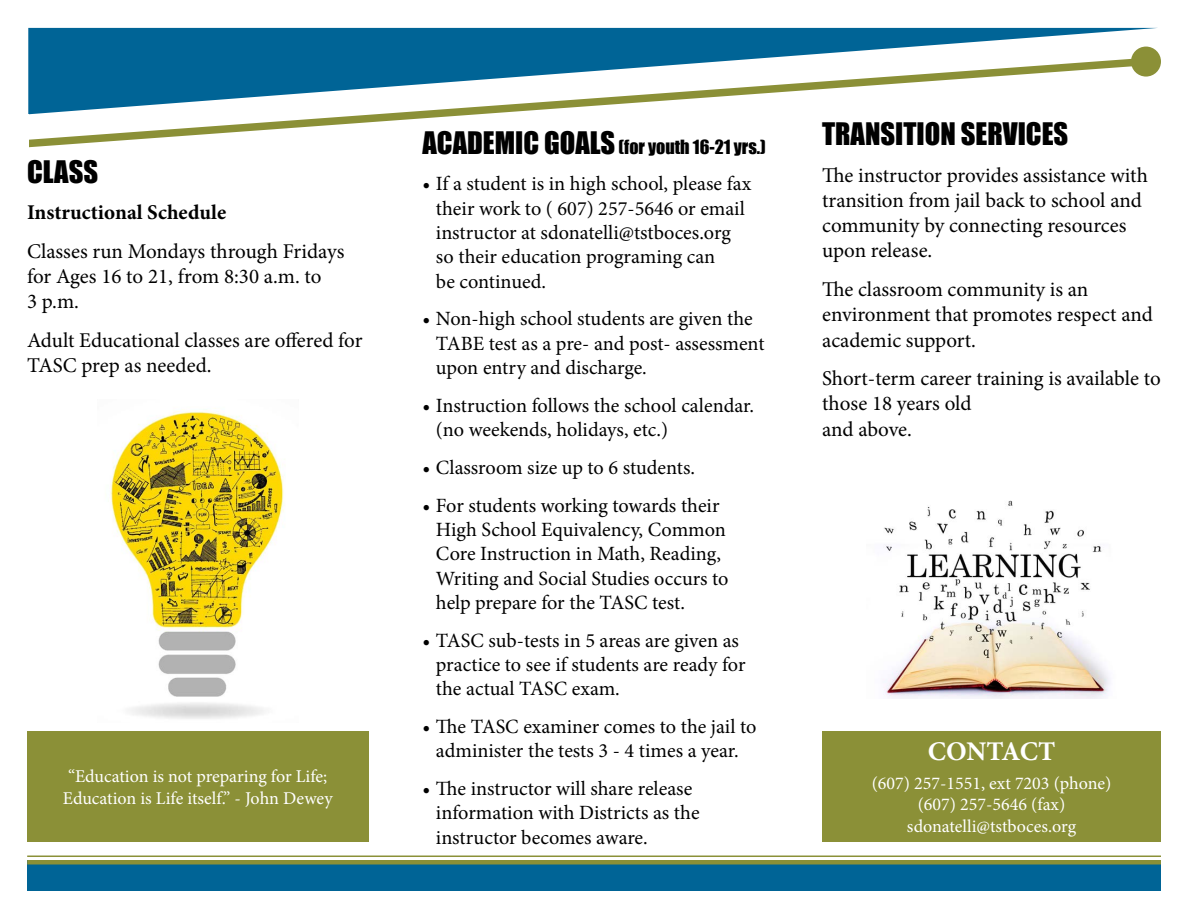
<style>
.page{position:relative;width:1188px;height:918px;background:#fff}
.page>*{position:absolute;margin:0;border:0;box-sizing:border-box;transform-origin:0 0}
.t1{font:28.5px "Impact";color:#000}
.t2{font:700 27px "Minion Pro";letter-spacing:-.005em;color:#fff}
.t3{font:21px/25.2px "Minion Pro";letter-spacing:-.005em;color:#000}
.t4{font:700 21px "Minion Pro";color:#000}
.t5{font:20.25px/24.3px "Minion Pro";color:#000}
.t6{font:18px/21.6px "Minion Pro";color:#fff}
.t7{font:18px "Impact";color:#000}
.s1{font-size:28.5px}
</style>
<div class="page">
<div style="left:27px;top:861px;width:1134px;height:30px;background:#006496"></div>
<hr style="left:27px;top:856px;width:1134px;height:1px;background:#8b9037">
<div style="left:27px;top:860px;width:1134px;height:5px;background:#8b9037"></div>
<svg style="left:28px;top:28px;width:1130px;height:26px;background:#257aa5"></svg>
<svg style="left:28px;top:54px;width:1106px;height:94px"></svg>
<div style="left:1131px;top:47px;width:30px;height:30px;background:#8b9037;border-radius:50%"></div>
<div style="left:27px;top:731px;width:341px;height:110px;background:#8b9037"></div>
<div style="left:822px;top:731px;width:339px;height:110px;background:#8b9037"></div>
<img style="left:883px;top:500px;width:227px;height:199px">
<img style="left:110px;top:409px;width:174px;height:310px">
<h1 class="t1" style="left:27px;top:150px;width:73px">CLASS</h1>
<p class="t4" style="left:27px;top:198px;width:201px">Instructional Schedule</p>
<p class="t3" style="left:27px;top:239px;width:319px">Classes run Mondays through Fridays for Ages 16 to 21, from 8:30 a.m. to<br>3 p.m.</p>
<p class="t3" style="left:27px;top:328px;width:337px">Adult Educational classes are offered for<br>TASC prep as needed.</p>
<p class="t6" style="left:63px;top:766px;width:271px">“Education is not preparing for Life;<br>Education is Life itself.” - John Dewey</p>
<p class="t7" style="left:422px;top:133px;width:345px"><span class="s1">ACADEMIC GOALS</span> (for youth 16-21 yrs.)</p>
<h1 class="t1" style="left:822px;top:112px;width:248px">TRANSITION SERVICES</h1>
<p class="t5" style="left:436px;top:172px;width:317px;text-indent:-14px">• If a student is in high school, please fax their work to ( 607) 257-5646 or email instructor at sdonatelli@tstboces.org so their education programing can<br>be continued.</p>
<p class="t5" style="left:436px;top:307px;width:330px;text-indent:-14px">• Non-high school students are given the<br>TABE test as a pre- and post- assessment upon entry and discharge.</p>
<p class="t5" style="left:436px;top:393px;width:320px;text-indent:-14px">• Instruction follows the school calendar. (no weekends, holidays, etc.)</p>
<p class="t5" style="left:422px;top:455px;width:274px">• Classroom size up to 6 students.</p>
<p class="t5" style="left:436px;top:493px;width:294px;text-indent:-14px">• For students working towards their High School Equivalency, Common Core Instruction in Math, Reading, Writing and Social Studies occurs to help prepare for the TASC test.</p>
<p class="t5" style="left:436px;top:628px;width:311px;text-indent:-14px">• TASC sub-tests in 5 areas are given as practice to see if students are ready for the actual TASC exam.</p>
<p class="t5" style="left:422px;top:715px;width:336px;text-align:center">• The TASC examiner comes to the jail to administer the tests 3 - 4 times a year.</p>
<p class="t5" style="left:436px;top:777px;width:265px;text-indent:-14px">• The instructor will share release information with Districts as the instructor becomes aware.</p>
<p class="t3" style="left:822px;top:163px;width:327px">The instructor provides assistance with transition from jail back to school and community by connecting resources upon release.</p>
<p class="t3" style="left:822px;top:277px;width:332px">The classroom community is an environment that promotes respect and academic support.</p>
<p class="t3" style="left:822px;top:366px;width:340px">Short-term career training is available to those 18 years old<br>and above.</p>
<h2 class="t2" style="left:928px;top:733px;width:129px">CONTACT</h2>
<p class="t6" style="left:872px;top:772px;width:241px;text-align:center">(607) 257-1551, ext 7203 (phone) (607) 257-5646 (fax) sdonatelli@tstboces.org</p>
</div>
